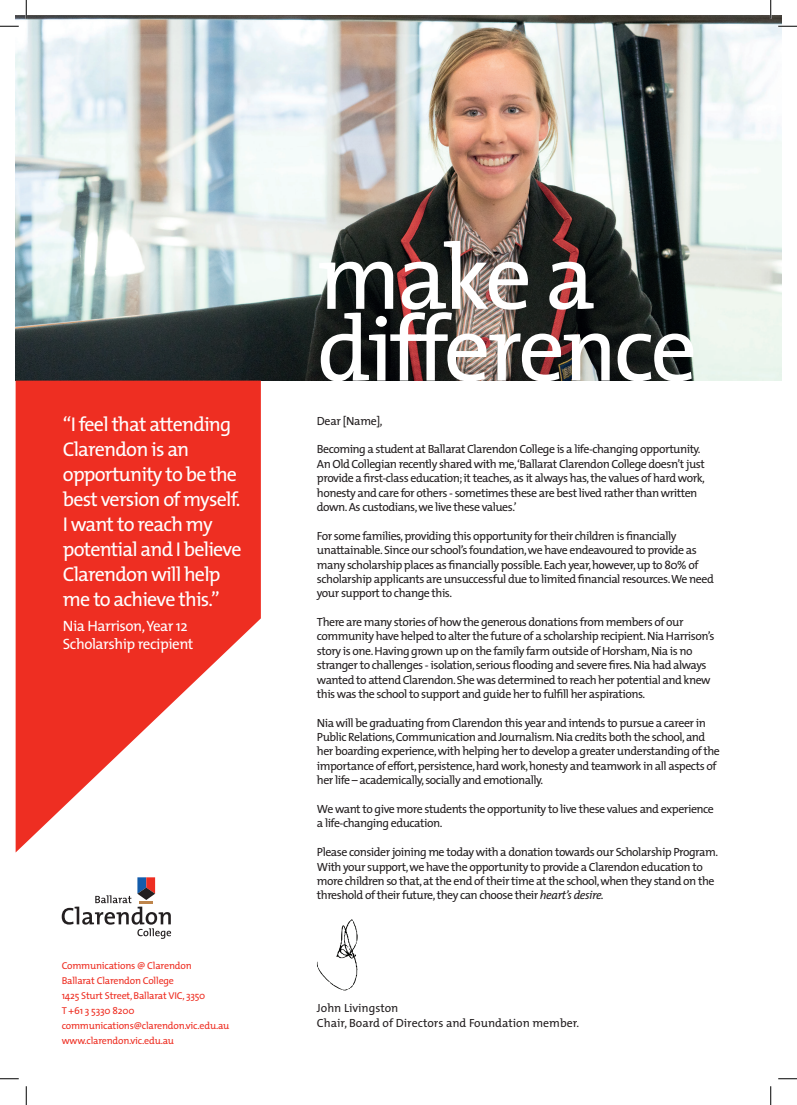
<style>
.page{position:relative;width:797px;height:1105px;background:#fff}
.page>*{position:absolute;margin:0;border:0;box-sizing:border-box;transform-origin:0 0}
.t1{font:93px/71.8px "The Mix";letter-spacing:-.04em;color:#fff}
.t2{font:20px/25px "The Mix";letter-spacing:-.04em;color:#fff}
.t3{font:15px/17.5px "The Mix";letter-spacing:-.03em;color:#fff}
.t4{font:11.88px/14.4px "The Mix";letter-spacing:-.04em;color:#231f20}
.t5{font:11.88px/14.4px "The Mix";color:#231f20}
.t6{font:10px/15px "The Mix";letter-spacing:-.02em;color:#ee2e22}
.s1{font-style:italic}
</style>
<div class="page">
<img style="left:16px;top:16px;width:765px;height:365px">
<svg style="left:317px;top:919px;width:40px;height:71px"></svg>
<svg style="left:16px;top:381px;width:245px;height:471px;fill:#ee2e22"></svg>
<svg style="left:62px;top:877px;width:109px;height:62px"></svg>
<svg style="left:0;top:25px;width:19px;height:2px"></svg>
<svg style="left:778px;top:25px;width:19px;height:2px"></svg>
<svg style="left:0;top:1078px;width:19px;height:1px"></svg>
<svg style="left:778px;top:1078px;width:19px;height:1px"></svg>
<svg style="left:25px;top:0;width:2px;height:19px"></svg>
<svg style="left:25px;top:1086px;width:2px;height:19px"></svg>
<svg style="left:770px;top:0;width:1px;height:19px"></svg>
<svg style="left:770px;top:1086px;width:1px;height:19px"></svg>
<h2 class="t2" style="left:63px;top:411px;width:180px">“I feel that attending<br>Clarendon is an opportunity to be the best version of myself.<br>I want to reach my potential and I believe<br>Clarendon will help me to achieve this.”</h2>
<p class="t3" style="left:63px;top:617px;width:132px">Nia Harrison, Year 12<br>Scholarship recipient</p>
<p class="t6" style="left:62px;top:958px;width:169px">Communications @ Clarendon<br>Ballarat Clarendon College<br>1425 Sturt Street, Ballarat VIC, 3350<br>T +61 3 5330 8200 communications@clarendon.vic.edu.au www.clarendon.vic.edu.au</p>
<h1 class="t1" style="left:317px;top:239px;width:382px">make a difference</h1>
<p class="t4" style="left:317px;top:413px;width:67px">Dear [Name],</p>
<p class="t4" style="left:317px;top:442px;width:389px">Becoming a student at Ballarat Clarendon College is a life-changing opportunity.<br>An Old Collegian recently shared with me,‘Ballarat Clarendon College doesn’t just provide a first-class education; it teaches, as it always has, the values of hard work, honesty and care for others - sometimes these are best lived rather than written down. As custodians, we live these values.’</p>
<p class="t4" style="left:317px;top:528px;width:398px">For some families, providing this opportunity for their children is financially unattainable. Since our school’s foundation, we have endeavoured to provide as many scholarship places as financially possible. Each year, however, up to 80% of scholarship applicants are unsuccessful due to limited financial resources.We need your support to change this.</p>
<p class="t4" style="left:317px;top:614px;width:399px">There are many stories of how the generous donations from members of our community have helped to alter the future of a scholarship recipient. Nia Harrison’s story is one. Having grown up on the family farm outside of Horsham, Nia is no stranger to challenges - isolation, serious flooding and severe fires. Nia had always wanted to attend Clarendon. She was determined to reach her potential and knew this was the school to support and guide her to fulfill her aspirations.</p>
<p class="t4" style="left:317px;top:715px;width:404px">Nia will be graduating from Clarendon this year and intends to pursue a career in Public Relations, Communication and Journalism. Nia credits both the school, and her boarding experience, with helping her to develop a greater understanding of the importance of effort, persistence, hard work, honesty and teamwork in all aspects of her life – academically, socially and emotionally.</p>
<p class="t4" style="left:317px;top:801px;width:398px">We want to give more students the opportunity to live these values and experience a life-changing education.</p>
<p class="t4" style="left:317px;top:844px;width:402px">Please consider joining me today with a donation towards our Scholarship Program.<br>With your support, we have the opportunity to provide a Clarendon education to more children so that, at the end of their time at the school, when they stand on the threshold of their future, they can choose their <span class="s1">heart’s desire.</span></p>
<p class="t5" style="left:317px;top:1001px;width:264px">John Livingston<br>Chair, Board of Directors and Foundation member.</p>
</div>
